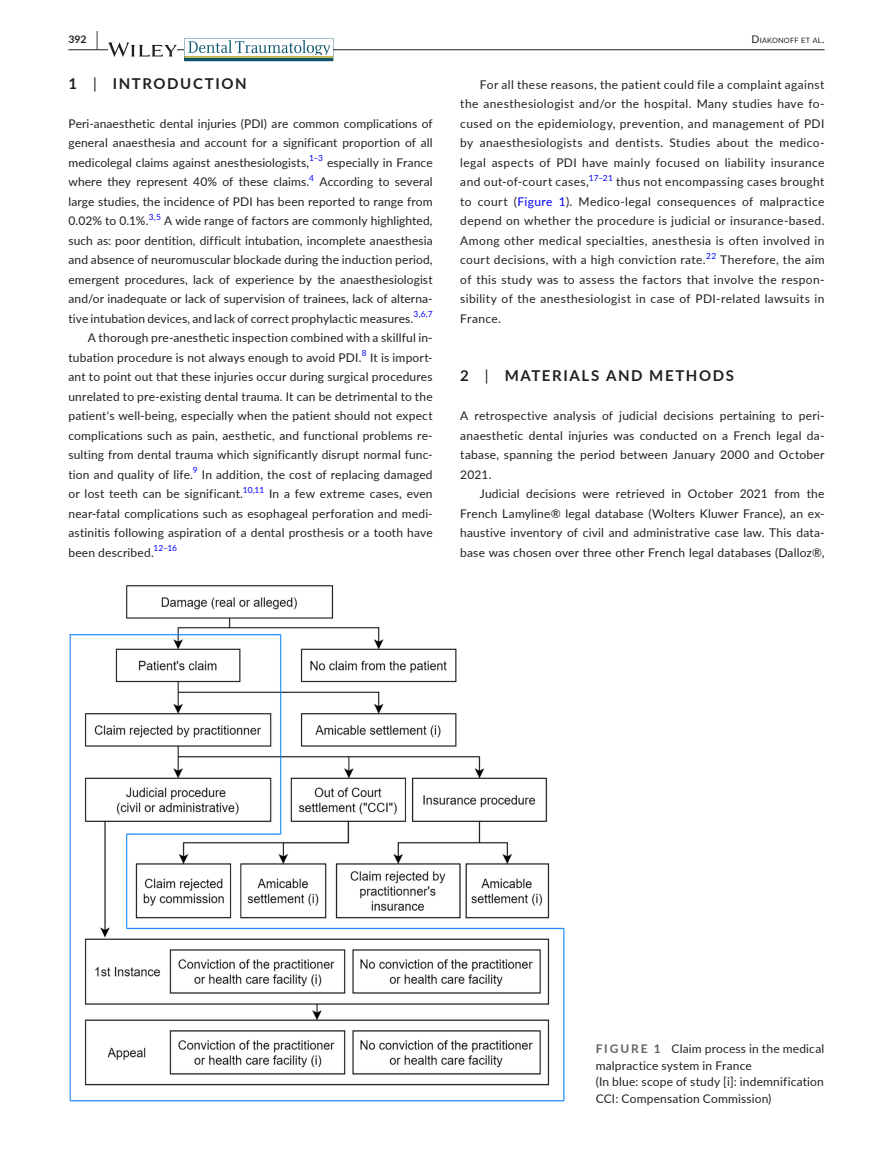
<style>
.page{position:relative;width:893px;height:1174px;background:#fff}
.page>*{position:absolute;margin:0;border:0;box-sizing:border-box;transform-origin:0 0}
.t1{font:700 15px "Lato";letter-spacing:.11em;color:#231f20}
.t2{font:12px/19.5px "Lato";letter-spacing:.01em;color:#231f20;text-align:justify}
.t3{font:700 10.5px "Lato";color:#231f20}
.t4{font:8.4px "Lato";letter-spacing:-.01em;color:#00f}
.t5{font:7.35px "Lato";letter-spacing:.025em;color:#231f20}
.s1{font-size:19.5px}
.s2{font-size:10.5px}
.s3{font-weight:400}
.s4{color:#00f}
.s5{font-weight:700;color:#636366}
</style>
<div class="page">
<hr style="left:68px;top:49px;width:756px;height:1px;background:#231f20">
<svg style="left:108px;top:42px;width:69px;height:15px"></svg>
<svg style="left:185px;top:38px;width:148px;height:23px"></svg>
<img style="left:236px;top:41px;width:94px;height:14px">
<img style="left:189px;top:41px;width:42px;height:11px">
<img style="left:69px;top:585px;width:496px;height:517px">
<p class="t3" style="left:68px;top:31px;width:31px">392 <span class="s1">|</span></p>
<p class="t5" style="left:752px;top:35px;width:74px"><span class="s2">D</span>IAKONOFF ET AL<span class="s2">.</span></p>
<p class="t1" style="left:68px;top:72px;width:180px">1 <span class="s3">|</span> INTRODUCTION</p>
<p class="t2" style="left:68px;top:113px;width:366px">Peri-anaesthetic dental injuries (PDI) are common complications of</p>
<p class="t2" style="left:68px;top:132px;width:366px">general anaesthesia and account for a significant proportion of all</p>
<p class="t2" style="left:68px;top:152px;width:366px">medicolegal claims against anesthesiologists,<sup>1–3</sup> especially in France</p>
<p class="t2" style="left:68px;top:171px;width:366px">where they represent 40% of these claims.<sup>4</sup> According to several</p>
<p class="t2" style="left:68px;top:191px;width:366px">large studies, the incidence of PDI has been reported to range from</p>
<p class="t2" style="left:68px;top:210px;width:366px">0.02% to 0.1%.<sup>3,5</sup> A wide range of factors are commonly highlighted,</p>
<p class="t2" style="left:68px;top:230px;width:366px">such as: poor dentition, difficult intubation, incomplete anaesthesia</p>
<p class="t2" style="left:68px;top:249px;width:366px">and absence of neuromuscular blockade during the induction period,</p>
<p class="t2" style="left:68px;top:269px;width:366px">emergent procedures, lack of experience by the anaesthesiologist</p>
<p class="t2" style="left:68px;top:288px;width:366px">and/or inadequate or lack of supervision of trainees, lack of alterna-</p>
<p class="t2" style="left:68px;top:308px;width:366px">tive intubation devices, and lack of correct prophylactic measures.<sup>3,6,7</sup></p>
<p class="t2" style="left:88px;top:327px;width:346px">A thorough pre-anesthetic inspection combined with a skillful in-</p>
<p class="t2" style="left:68px;top:347px;width:366px">tubation procedure is not always enough to avoid PDI.<sup>8</sup> It is import-</p>
<p class="t2" style="left:68px;top:366px;width:366px">ant to point out that these injuries occur during surgical procedures</p>
<p class="t2" style="left:68px;top:386px;width:366px">unrelated to pre-existing dental trauma. It can be detrimental to the</p>
<p class="t2" style="left:68px;top:405px;width:366px">patient's well-being, especially when the patient should not expect</p>
<p class="t2" style="left:68px;top:425px;width:366px">complications such as pain, aesthetic, and functional problems re-</p>
<p class="t2" style="left:68px;top:444px;width:366px">sulting from dental trauma which significantly disrupt normal func-</p>
<p class="t2" style="left:68px;top:464px;width:366px">tion and quality of life.<sup>9</sup> In addition, the cost of replacing damaged</p>
<p class="t2" style="left:68px;top:483px;width:176px">or lost teeth can be significant.</p>
<p class="t4" style="left:243px;top:484px;width:23px">10,11</p>
<p class="t2" style="left:460px;top:74px;width:366px;text-indent:20px">For all these reasons, the patient could file a complaint against the anesthesiologist and/or the hospital. Many studies have fo&shy;cused on the epidemiology, prevention, and management of PDI by anaesthesiologists and dentists. Studies about the medico&shy;legal aspects of PDI have mainly focused on liability insurance and out-of-court cases,<sup>17–21</sup> thus not encompassing cases brought to court (<span class="s4">Figure 1</span>). Medico-legal consequences of malpractice depend on whether the procedure is judicial or insurance-based.<br>Among other medical specialties, anesthesia is often involved in court decisions, with a high conviction rate.<sup>22</sup> Therefore, the aim of this study was to assess the factors that involve the respon&shy;sibility of the anesthesiologist in case of PDI-related lawsuits in France.</p>
<p class="t1" style="left:460px;top:365px;width:275px">2 <span class="s3">|</span> MATERIALS AND METHODS</p>
<p class="t2" style="left:460px;top:405px;width:366px">A retrospective analysis of judicial decisions pertaining to peri&shy;anaesthetic dental injuries was conducted on a French legal da&shy;tabase, spanning the period between January 2000 and October 2021.</p>
<p class="t2" style="left:460px;top:483px;width:366px;text-indent:20px">Judicial decisions were retrieved in October 2021 from the French Lamyline® legal database (Wolters Kluwer France), an ex&shy;haustive inventory of civil and administrative case law. This data&shy;base was chosen over three other French legal databases (Dalloz®,</p>
<p class="t2" style="left:68px;top:483px;width:366px;text-indent:201px">In a few extreme cases, even near-fatal complications such as esophageal perforation and medi&shy;astinitis following aspiration of a dental prosthesis or a tooth have been described.</p>
<p class="t4" style="left:154px;top:542px;width:25px">12–16</p>
<p class="t2" style="left:596px;top:1040px;width:230px;line-height:16.5px;text-align:left"><span class="s5">FIGURE 1</span> Claim process in the medical malpractice system in France<br>(In blue: scope of study [i]: indemnification CCI: Compensation Commission)</p>
</div>
